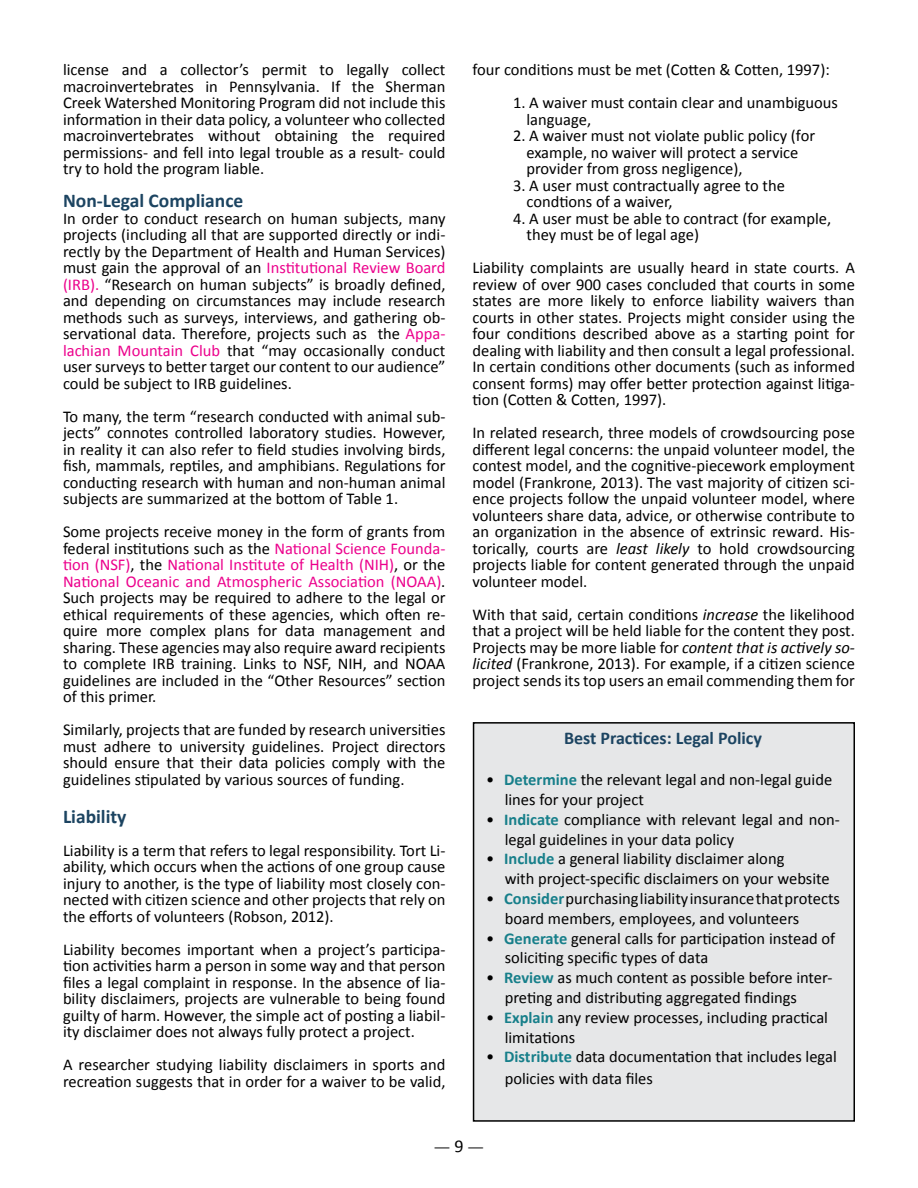
<style>
.page{position:relative;width:918px;height:1188px;background:#fff}
.page>*{position:absolute;margin:0;border:0;box-sizing:border-box;transform-origin:0 0}
.t1{font:700 19.5px "Calibri";color:#1c4461}
.t2{font:700 18px "Calibri";color:#1c4461}
.t3{font:18px "Minion Pro";color:#000}
.t4{font:16.5px/16.5px "Calibri";color:#000}
.s1{color:#ec008c}
.s2{font-style:italic}
.s3{font-weight:700;color:#177f8a}
.s4{font-family:"Calibri"}
</style>
<div class="page">
<div style="left:474px;top:723px;width:380px;height:398px;background:#e6e7e8"></div>
<div style="left:473px;top:722px;width:382px;height:400px;border:2px solid #000"></div>
<p class="t4" style="left:63px;top:61px;width:384px;text-align:justify">license and a collector’s permit to legally collect macroinvertebrates in Pennsylvania. If the Sherman Creek Watershed Monitoring Program did not include this information in their data policy, a volunteer who collected macroinvertebrates without obtaining the required permissions- and fell into legal trouble as a result- could try to hold the program liable.</p>
<p class="t1" style="left:63px;top:188px;width:182px">Non-Legal Compliance</p>
<p class="t4" style="left:63px;top:210px;width:384px;text-align:justify">In order to conduct research on human subjects, many projects (including all that are supported directly or indi&shy;rectly by the Department of Health and Human Services) must gain the approval of an <span class="s1">Institutional Review Board (IRB).</span> “Research on human subjects” is broadly defined, and depending on circumstances may include research methods such as surveys, interviews, and gathering ob&shy;servational data. Therefore, projects such as the <span class="s1">Appa&shy;lachian Mountain Club</span> that “may occasionally conduct user surveys to better target our content to our audience” could be subject to IRB guidelines.</p>
<p class="t4" style="left:63px;top:408px;width:384px;text-align:justify">To many, the term “research conducted with animal sub&shy;jects” connotes controlled laboratory studies. However, in reality it can also refer to field studies involving birds, fish, mammals, reptiles, and amphibians. Regulations for conducting research with human and non-human animal subjects are summarized at the bottom of Table 1.</p>
<p class="t4" style="left:63px;top:523px;width:384px;text-align:justify">Some projects receive money in the form of grants from federal institutions such as the <span class="s1">National Science Founda&shy;tion (NSF)</span>, the <span class="s1">National Institute of Health (NIH)</span>, or the <span class="s1">National Oceanic and Atmospheric Association (NOAA)</span>.<br>Such projects may be required to adhere to the legal or ethical requirements of these agencies, which often re&shy;quire more complex plans for data management and sharing. These agencies may also require award recipients to complete IRB training. Links to NSF, NIH, and NOAA guidelines are included in the “Other Resources” section of this primer.</p>
<p class="t4" style="left:63px;top:721px;width:384px;text-align:justify">Similarly, projects that are funded by research universities must adhere to university guidelines. Project directors should ensure that their data policies comply with the guidelines stipulated by various sources of funding.</p>
<p class="t1" style="left:63px;top:804px;width:65px">Liability</p>
<p class="t4" style="left:63px;top:842px;width:384px;text-align:justify">Liability is a term that refers to legal responsibility. Tort Li&shy;ability, which occurs when the actions of one group cause injury to another, is the type of liability most closely con&shy;nected with citizen science and other projects that rely on the efforts of volunteers (Robson, 2012).</p>
<p class="t4" style="left:63px;top:941px;width:384px;text-align:justify">Liability becomes important when a project’s participa&shy;tion activities harm a person in some way and that person files a legal complaint in response. In the absence of lia&shy;bility disclaimers, projects are vulnerable to being found guilty of harm. However, the simple act of posting a liabil&shy;ity disclaimer does not always fully protect a project.</p>
<p class="t4" style="left:63px;top:1057px;width:384px">A researcher studying liability disclaimers in sports and recreation suggests that in order for a waiver to be valid,</p>
<p class="t4" style="left:472px;top:62px;width:359px">four conditions must be met (Cotten &amp; Cotten, 1997):</p>
<p class="t4" style="left:527px;top:95px;width:313px;text-indent:-13px">1. A waiver must contain clear and unambiguous language,</p>
<p class="t4" style="left:527px;top:128px;width:290px;text-indent:-13px">2. A waiver must not violate public policy (for example, no waiver will protect a service provider from gross negligence),</p>
<p class="t4" style="left:527px;top:177px;width:260px;text-indent:-13px">3. A user must contractually agree to the condtions of a waiver,</p>
<p class="t4" style="left:527px;top:210px;width:306px;text-indent:-13px">4. A user must be able to contract (for example, they must be of legal age)</p>
<p class="t4" style="left:472px;top:260px;width:384px;text-align:justify">Liability complaints are usually heard in state courts. A review of over 900 cases concluded that courts in some states are more likely to enforce liability waivers than courts in other states. Projects might consider using the four conditions described above as a starting point for dealing with liability and then consult a legal professional.<br>In certain conditions other documents (such as informed consent forms) may offer better protection against litiga&shy;tion (Cotten &amp; Cotten, 1997).</p>
<p class="t4" style="left:472px;top:425px;width:384px;text-align:justify">In related research, three models of crowdsourcing pose different legal concerns: the unpaid volunteer model, the contest model, and the cognitive-piecework employment model (Frankrone, 2013). The vast majority of citizen sci&shy;ence projects follow the unpaid volunteer model, where volunteers share data, advice, or otherwise contribute to an organization in the absence of extrinsic reward. His&shy;torically, courts are <span class="s2">least likely</span> to hold crowdsourcing projects liable for content generated through the unpaid volunteer model.</p>
<p class="t4" style="left:472px;top:606px;width:384px;text-align:justify">With that said, certain conditions <span class="s2">increase</span> the likelihood that a project will be held liable for the content they post.<br>Projects may be more liable for <span class="s2">content that is actively so&shy;licited</span> (Frankrone, 2013). For example, if a citizen science project sends its top users an email commending them for</p>
<p class="t2" style="left:564px;top:726px;width:199px">Best Practices: Legal Policy</p>
<p class="t4" style="left:505px;top:770px;width:329px;line-height:19.8px;text-indent:-19px">• <span class="s3">Determine</span> the relevant legal and non-legal guide lines for your project</p>
<p class="t4" style="left:505px;top:809px;width:337px;line-height:19.8px;text-indent:-19px">• <span class="s3">Indicate</span> compliance with relevant legal and non&shy;legal guidelines in your data policy</p>
<p class="t4" style="left:505px;top:849px;width:327px;line-height:19.8px;text-indent:-19px">• <span class="s3">Include</span> a general liability disclaimer along<br>with project-specific disclaimers on your website</p>
<p class="t4" style="left:505px;top:889px;width:337px;line-height:19.8px;text-indent:-19px">• <span class="s3">Consider</span> purchasing liability insurance that protects board members, employees, and volunteers</p>
<p class="t4" style="left:505px;top:928px;width:332px;line-height:19.8px;text-indent:-19px">• <span class="s3">Generate</span> general calls for participation instead of soliciting specific types of data</p>
<p class="t4" style="left:505px;top:968px;width:329px;line-height:19.8px;text-indent:-19px">• <span class="s3">Review</span> as much content as possible before inter&shy;preting and distributing aggregated findings</p>
<p class="t4" style="left:505px;top:1007px;width:325px;line-height:19.8px;text-indent:-19px">• <span class="s3">Explain</span> any review processes, including practical limitations</p>
<p class="t4" style="left:505px;top:1046px;width:334px;line-height:21.6px;text-indent:-19px">• <span class="s3">Distribute</span> data documentation that includes legal policies with data files</p>
<p class="t3" style="left:434px;top:1134px;width:52px">— <span class="s4">9</span> —</p>
</div>
